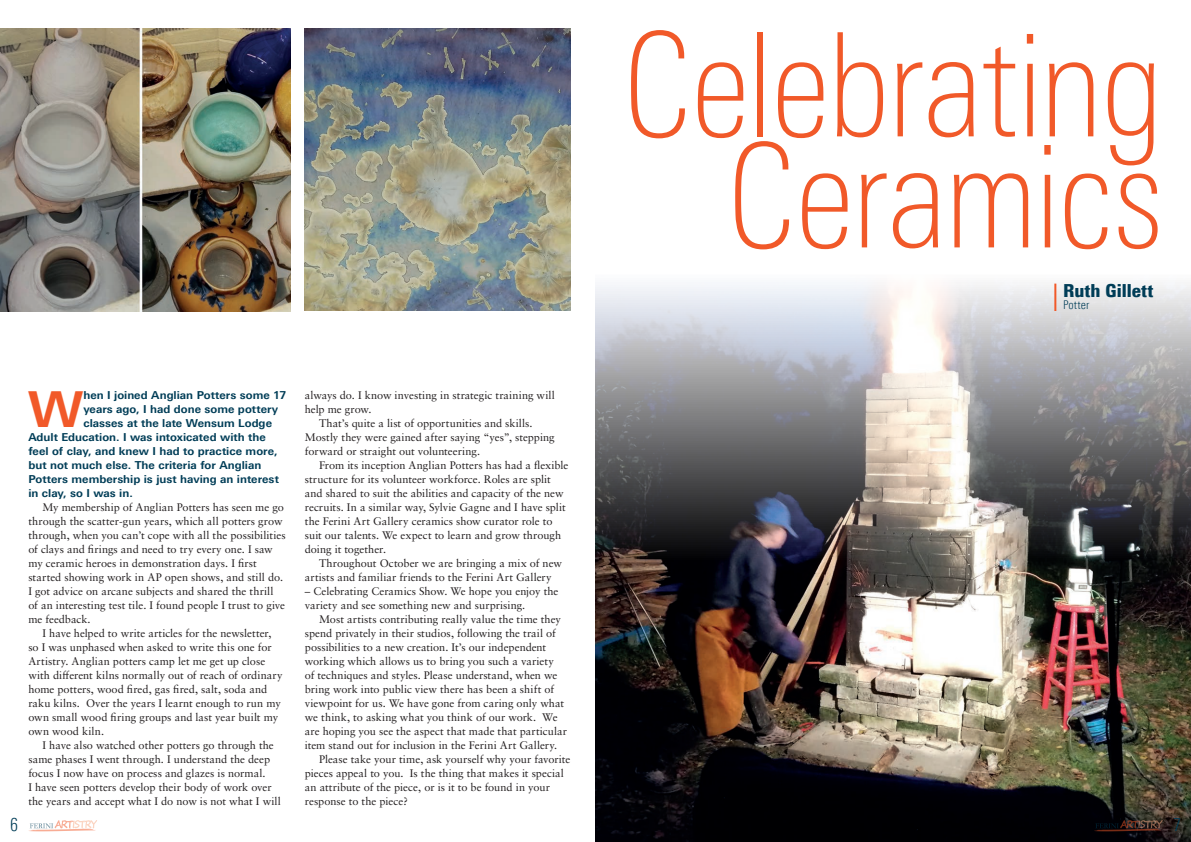
<style>
.page{position:relative;width:1191px;height:842px;background:#fff}
.page>*{position:absolute;margin:0;border:0;box-sizing:border-box;transform-origin:0 0}
.t1{font:100 condensed 144px/111px "Univers Next Pro";letter-spacing:-.03em;color:#f15929;text-align:right}
.t2{font:700 49.7px "Univers Next Pro";color:#f15929}
.t3{font:900 condensed 18px "Univers Next Pro";color:#003d57}
.t4{font:300 condensed 18px "Univers Next Pro";color:#003d57}
.t5{font:300 condensed 12px "Univers Next Pro";letter-spacing:.005em;color:#003d57}
.t6{font:11px/14px "Sabon LT Pro";color:#231f20}
.t7{font:700 11px "Univers Next Pro";color:#003d57}
</style>
<div class="page">
<img style="left:0;top:28px;width:290px;height:283px">
<img style="left:595px;top:283px;width:596px;height:559px">
<img style="left:305px;top:28px;width:265px;height:282px">
<svg style="left:1093px;top:820px;width:69px;height:11px"></svg>
<svg style="left:28px;top:820px;width:69px;height:11px"></svg>
<hr style="left:1054px;top:284px;width:2px;height:27px;background:#f15929">
<h1 class="t1" style="left:621px;top:30px;width:544px">Celebrating<br>Ceramics</h1>
<h2 class="t2" style="left:28px;top:380px;width:57px">W</h2>
<p class="t7" style="left:83px;top:389px;width:204px">hen I joined Anglian Potters some 17</p>
<p class="t7" style="left:83px;top:403px;width:196px">years ago, I had done some pottery</p>
<p class="t7" style="left:83px;top:417px;width:190px">classes at the late Wensum Lodge</p>
<p class="t7" style="left:28px;top:431px;width:239px">Adult Education. I was intoxicated with the</p>
<p class="t7" style="left:28px;top:445px;width:251px">feel of clay, and knew I had to practice more,</p>
<p class="t7" style="left:28px;top:459px;width:234px">but not much else. The criteria for Anglian</p>
<p class="t7" style="left:28px;top:473px;width:252px">Potters membership is just having an interest</p>
<p class="t7" style="left:28px;top:487px;width:106px">in clay, so I was in.</p>
<p class="t6" style="left:28px;top:500px;width:259px;text-indent:14px">My membership of Anglian Potters has seen me go through the scatter-gun years, which all potters grow through, when you can’t cope with all the possibilities of clays and firings and need to try every one. I saw my ceramic heroes in demonstration days. I first started showing work in AP open shows, and still do.<br>I got advice on arcane subjects and shared the thrill of an interesting test tile. I found people I trust to give me feedback.</p>
<p class="t6" style="left:28px;top:626px;width:256px;text-indent:14px">I have helped to write articles for the newsletter, so I was unphased when asked to write this one for Artistry. Anglian potters camp let me get up close with different kilns normally out of reach of ordinary home potters, wood fired, gas fired, salt, soda and raku kilns. Over the years I learnt enough to run my own small wood firing groups and last year built my own wood kiln.</p>
<p class="t6" style="left:28px;top:738px;width:254px;text-indent:14px">I have also watched other potters go through the same phases I went through. I understand the deep focus I now have on process and glazes is normal.<br>I have seen potters develop their body of work over the years and accept what I do now is not what I will</p>
<p class="t6" style="left:305px;top:388px;width:251px">always do. I know investing in strategic training will</p>
<p class="t6" style="left:305px;top:402px;width:68px">help me grow.</p>
<p class="t6" style="left:319px;top:416px;width:215px">That’s quite a list of opportunities and skills.</p>
<p class="t6" style="left:305px;top:430px;width:251px">Mostly they were gained after saying “yes”, stepping</p>
<p class="t6" style="left:305px;top:444px;width:177px">forward or straight out volunteering.</p>
<p class="t6" style="left:319px;top:458px;width:251px">From its inception Anglian Potters has had a flexible</p>
<p class="t6" style="left:305px;top:472px;width:247px">structure for its volunteer workforce. Roles are split</p>
<p class="t6" style="left:305px;top:486px;width:260px">and shared to suit the abilities and capacity of the new</p>
<p class="t6" style="left:305px;top:500px;width:262px">recruits. In a similar way, Sylvie Gagne and I have split</p>
<p class="t6" style="left:305px;top:514px;width:249px">the Ferini Art Gallery ceramics show curator role to</p>
<p class="t6" style="left:305px;top:528px;width:258px">suit our talents. We expect to learn and grow through</p>
<p class="t6" style="left:305px;top:542px;width:83px">doing it together.</p>
<p class="t6" style="left:319px;top:556px;width:245px">Throughout October we are bringing a mix of new</p>
<p class="t6" style="left:305px;top:570px;width:248px">artists and familiar friends to the Ferini Art Gallery</p>
<p class="t6" style="left:305px;top:584px;width:255px">– Celebrating Ceramics Show. We hope you enjoy the variety and see something new and surprising.</p>
<p class="t6" style="left:319px;top:612px;width:243px">Most artists contributing really value the time they</p>
<p class="t6" style="left:305px;top:626px;width:252px">spend privately in their studios, following the trail of</p>
<p class="t6" style="left:305px;top:640px;width:243px">possibilities to a new creation. It’s our independent</p>
<p class="t6" style="left:305px;top:654px;width:250px">working which allows us to bring you such a variety</p>
<p class="t6" style="left:305px;top:668px;width:254px">of techniques and styles. Please understand, when we</p>
<p class="t6" style="left:305px;top:682px;width:251px">bring work into public view there has been a shift of</p>
<p class="t6" style="left:305px;top:696px;width:261px">viewpoint for us. We have gone from caring only what</p>
<p class="t6" style="left:305px;top:710px;width:254px">we think, to asking what you think of our work. We</p>
<p class="t6" style="left:305px;top:724px;width:264px">are hoping you see the aspect that made that particular</p>
<p class="t6" style="left:305px;top:738px;width:254px">item stand out for inclusion in the Ferini Art Gallery.</p>
<p class="t6" style="left:319px;top:752px;width:253px">Please take your time, ask yourself why your favorite</p>
<p class="t6" style="left:305px;top:766px;width:260px">pieces appeal to you. Is the thing that makes it special</p>
<p class="t6" style="left:305px;top:780px;width:247px">an attribute of the piece, or is it to be found in your</p>
<p class="t6" style="left:305px;top:794px;width:105px">response to the piece?</p>
<h3 class="t3" style="left:1063px;top:280px;width:92px">Ruth Gillett</h3>
<p class="t5" style="left:1063px;top:298px;width:28px">Potter</p>
<h3 class="t4" style="left:10px;top:815px;width:9px">6</h3>
<h3 class="t4" style="left:1173px;top:815px;width:9px">7</h3>
</div>
